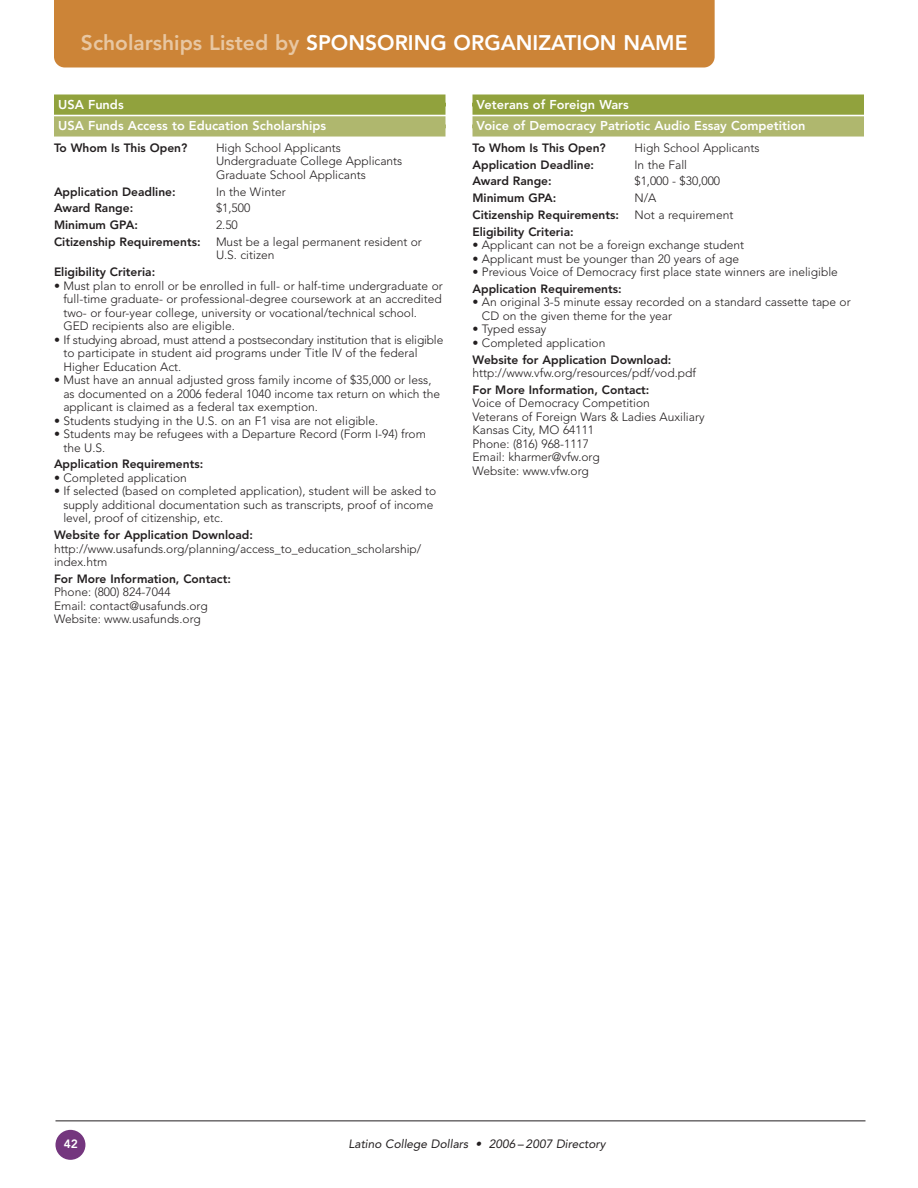
<style>
.page{position:relative;width:918px;height:1188px;background:#fff}
.page>*{position:absolute;margin:0;border:0;box-sizing:border-box;transform-origin:0 0}
.t1{font:800 21px "Avenir";color:#fff}
.t2{font:800 12.75px/21.8px "Avenir";color:#fff}
.t3{font:300 12px/13.5px "Avenir";color:#231f20}
.t4{font:800 12px "Avenir";color:#231f20}
.t5{font:12px "Avenir";color:#231f20}
.t6{font:800 12px "Avenir";color:#fff}
.s1{color:#e8c7a2}
</style>
<div class="page">
<div style="left:54px;top:94px;width:392px;height:12px;background:#91a23d"></div>
<div style="left:54px;top:103px;width:392px;height:12px;background:#91a23d"></div>
<div style="left:54px;top:116px;width:392px;height:12px;background:#afb76e"></div>
<div style="left:54px;top:125px;width:392px;height:12px;background:#afb76e"></div>
<div style="left:472px;top:94px;width:392px;height:12px;background:#91a23d"></div>
<div style="left:472px;top:103px;width:392px;height:12px;background:#91a23d"></div>
<div style="left:472px;top:116px;width:392px;height:12px;background:#afb76e"></div>
<div style="left:472px;top:125px;width:392px;height:12px;background:#afb76e"></div>
<div style="left:54px;top:0;width:661px;height:68px;background:#cc8437"></div>
<div style="left:55px;top:1130px;width:30px;height:30px;background:#74367e;border-radius:50%"></div>
<hr style="left:56px;top:1120px;width:810px;height:1px;background:#231f20">
<h1 class="t1" style="left:81px;top:34px;width:608px"><span class="s1">Scholarships Listed by</span> SPONSORING ORGANIZATION NAME</h1>
<p class="t2" style="left:58px;top:94px;width:270px">USA Funds<br>USA Funds Access to Education Scholarships</p>
<p class="t4" style="left:54px;top:143px;width:135px">To Whom Is This Open?</p>
<p class="t3" style="left:216px;top:142px;width:188px">High School Applicants<br>Undergraduate College Applicants<br>Graduate School Applicants</p>
<p class="t4" style="left:54px;top:187px;width:123px">Application Deadline:</p>
<p class="t3" style="left:216px;top:186px;width:71px">In the Winter</p>
<p class="t4" style="left:54px;top:203px;width:81px">Award Range:</p>
<p class="t3" style="left:216px;top:203px;width:36px">$1,500</p>
<p class="t4" style="left:54px;top:220px;width:85px">Minimum GPA:</p>
<p class="t3" style="left:216px;top:219px;width:23px">2.50</p>
<p class="t4" style="left:54px;top:237px;width:148px">Citizenship Requirements:</p>
<p class="t3" style="left:216px;top:236px;width:207px">Must be a legal permanent resident or<br>U.S. citizen</p>
<p class="t4" style="left:54px;top:267px;width:103px">Eligibility Criteria:</p>
<p class="t3" style="left:63px;top:280px;width:381px;text-indent:-9px">• Must plan to enroll or be enrolled in full- or half-time undergraduate or full-time graduate- or professional-degree coursework at an accredited two- or four-year college, university or vocational/technical school.<br>GED recipients also are eligible.</p>
<p class="t3" style="left:63px;top:334px;width:381px;text-indent:-9px">• If studying abroad, must attend a postsecondary institution that is eligible to participate in student aid programs under Title IV of the federal<br>Higher Education Act.</p>
<p class="t3" style="left:63px;top:374px;width:378px;text-indent:-9px">• Must have an annual adjusted gross family income of $35,000 or less, as documented on a 2006 federal 1040 income tax return on which the applicant is claimed as a federal tax exemption.</p>
<p class="t3" style="left:54px;top:415px;width:326px">• Students studying in the U.S. on an F1 visa are not eligible.</p>
<p class="t3" style="left:63px;top:428px;width:364px;text-indent:-9px">• Students may be refugees with a Departure Record (Form I-94) from the U.S.</p>
<p class="t4" style="left:54px;top:459px;width:151px">Application Requirements:</p>
<p class="t3" style="left:54px;top:472px;width:134px">• Completed application</p>
<p class="t3" style="left:63px;top:485px;width:374px;text-indent:-9px">• If selected (based on completed application), student will be asked to supply additional documentation such as transcripts, proof of income level, proof of citizenship, etc.</p>
<p class="t4" style="left:54px;top:530px;width:201px">Website for Application Download:</p>
<p class="t3" style="left:54px;top:543px;width:369px">http://www.usafunds.org/planning/access_to_education_scholarship/ index.htm</p>
<p class="t4" style="left:54px;top:574px;width:178px">For More Information, Contact:</p>
<p class="t3" style="left:54px;top:586px;width:155px">Phone: (800) 824-7044<br>Email: contact@usafunds.org<br>Website: www.usafunds.org</p>
<p class="t2" style="left:477px;top:94px;width:330px">Veterans of Foreign Wars<br>Voice of Democracy Patriotic Audio Essay Competition</p>
<p class="t4" style="left:472px;top:143px;width:135px">To Whom Is This Open?</p>
<p class="t3" style="left:634px;top:142px;width:127px">High School Applicants</p>
<p class="t4" style="left:472px;top:160px;width:123px">Application Deadline:</p>
<p class="t3" style="left:634px;top:159px;width:54px">In the Fall</p>
<p class="t4" style="left:472px;top:176px;width:81px">Award Range:</p>
<p class="t3" style="left:634px;top:176px;width:87px">$1,000 - $30,000</p>
<p class="t4" style="left:472px;top:193px;width:85px">Minimum GPA:</p>
<p class="t3" style="left:634px;top:192px;width:23px">N/A</p>
<p class="t4" style="left:472px;top:210px;width:148px">Citizenship Requirements:</p>
<p class="t3" style="left:634px;top:209px;width:100px">Not a requirement</p>
<p class="t4" style="left:472px;top:227px;width:103px">Eligibility Criteria:</p>
<p class="t3" style="left:472px;top:239px;width:273px">• Applicant can not be a foreign exchange student</p>
<p class="t3" style="left:472px;top:253px;width:268px">• Applicant must be younger than 20 years of age</p>
<p class="t3" style="left:472px;top:266px;width:367px">• Previous Voice of Democracy first place state winners are ineligible</p>
<p class="t4" style="left:472px;top:284px;width:151px">Application Requirements:</p>
<p class="t3" style="left:482px;top:296px;width:370px;text-indent:-9px">• An original 3-5 minute essay recorded on a standard cassette tape or<br>CD on the given theme for the year</p>
<p class="t3" style="left:472px;top:323px;width:75px">• Typed essay</p>
<p class="t3" style="left:472px;top:337px;width:134px">• Completed application</p>
<p class="t4" style="left:472px;top:355px;width:201px">Website for Application Download:</p>
<p class="t3" style="left:472px;top:367px;width:225px">http://www.vfw.org/resources/pdf/vod.pdf</p>
<p class="t4" style="left:472px;top:385px;width:178px">For More Information, Contact:</p>
<p class="t3" style="left:472px;top:397px;width:234px">Voice of Democracy Competition<br>Veterans of Foreign Wars &amp; Ladies Auxiliary<br>Kansas City, MO 64111<br>Phone: (816) 968-1117<br>Email: kharmer@vfw.org<br>Website: www.vfw.org</p>
<p class="t6" style="left:64px;top:1139px;width:16px">42</p>
<p class="t5" style="left:349px;top:1139px;width:259px">Latino College Dollars • 2006 – 2007 Directory</p>
</div>
